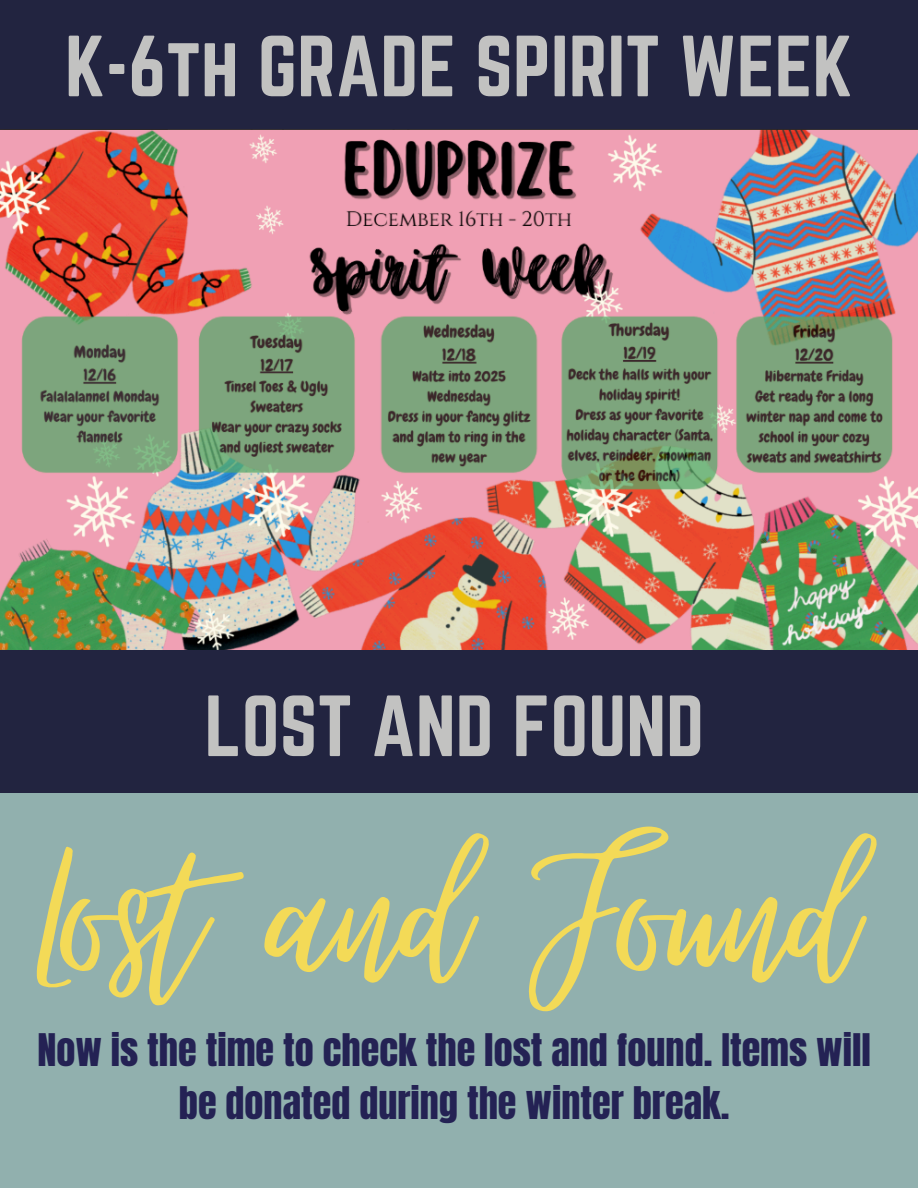
<style>
.page{position:relative;width:918px;height:1188px;background:#fff}
.page>*{position:absolute;margin:0;border:0;box-sizing:border-box;transform-origin:0 0}
.t1{font:258px "Virtual";color:#f3da57}
.t2{font:75.75px "Norwester";color:#c2c2c1}
.t3{font:38.25px/52.8px "Anton";color:#242254;text-align:center}
</style>
<div class="page">
<div style="left:0;top:0;width:918px;height:130px;background:#222440"></div>
<img style="left:0;top:130px;width:918px;height:521px">
<div style="left:0;top:651px;width:918px;height:142px;background:#222440"></div>
<h2 class="t2" style="left:65px;top:21px;width:790px">K-6th GRADE SPIRIT WEEK</h2>
<p class="t2" style="left:205px;top:680px;width:501px">LOST AND FOUND</p>
<p class="t1" style="left:41px;top:777px;width:814px">Lost and Found</p>
<h3 class="t3" style="left:37px;top:1024px;width:835px">Now is the time to check the lost and found. Items will be donated during the winter break.</h3>
</div>
